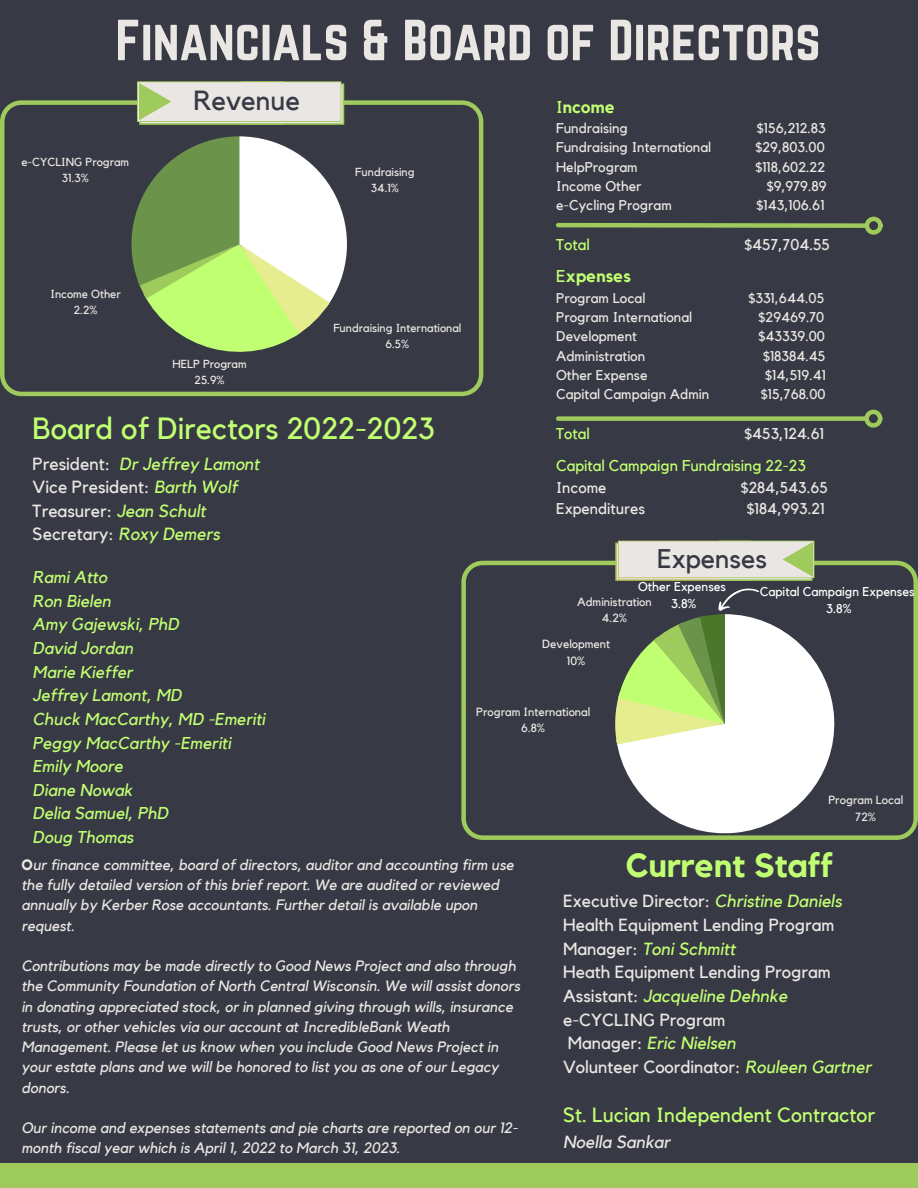
<style>
.page{position:relative;width:918px;height:1188px;background:#373944}
.page>*{position:absolute;margin:0;border:0;box-sizing:border-box;transform-origin:0 0}
.t1{font:50.55px "Norwester";color:#eae6e3}
.t2{font:700 33.3px "Kollektif";color:#c1ff72}
.t3{font:30.6px "Kollektif";color:#c1ff72}
.t4{font:27.6px "Kollektif";color:#373944}
.t5{font:26.85px "Kollektif";color:#373944}
.t6{font:20.55px "Kollektif";color:#c1ff72}
.t7{font:17.55px/23.7px "Kollektif";color:#eae6e3}
.t8{font:italic 17.55px "Kollektif";color:#c1ff72}
.t9{font:italic 17.55px "Kollektif";color:#eae6e3}
.t10{font:italic 17.1px "Kollektif";color:#c1ff72}
.t11{font:700 17.1px "Kollektif";color:#c1ff72}
.t12{font:15.6px "Kollektif";color:#eae6e3}
.t13{font:15.6px "Kollektif";color:#c1ff72}
.t14{font:italic 15px/20.2px "Kollektif";color:#eae6e3}
.t15{font:14.1px "Kollektif";color:#eae6e3}
.t16{font:12.75px "Kollektif";color:#fff}
.t17{font:11.85px "Kollektif";color:#eae6e3}
.t18{font:11.7px "Kollektif";color:#eae6e3}
.s1{font-style:normal;color:#eae6e3}
.s2{font-style:italic;color:#c1ff72}
.s3{font-weight:400}
.s4{font-weight:700;font-style:normal}
</style>
<div class="page">
<svg style="left:0;top:100px;width:483px;height:296px"></svg>
<svg style="left:461px;top:561px;width:457px;height:279px"></svg>
<svg style="left:137px;top:81px;width:207px;height:44px;background:#dcdfcb"></svg>
<div style="left:0;top:1163px;width:918px;height:25px;background:#9fca5c"></div>
<svg style="left:616px;top:614px;width:218px;height:219px;fill:#fff"></svg>
<svg style="left:556px;top:221px;width:310px;height:9px"></svg>
<div style="left:865px;top:217px;width:18px;height:18px;border:4px solid #9fca5c;border-radius:50%"></div>
<div style="left:558px;top:416px;width:306px;height:5px;background:#9fca5c"></div>
<div style="left:864px;top:410px;width:18px;height:18px;border:4px solid #9fca5c;border-radius:50%"></div>
<svg style="left:615px;top:541px;width:199px;height:204px"></svg>
<p class="t1" style="left:115px;top:10px;width:707px">Financials &amp; Board of Directors</p>
<p class="t18" style="left:21px;top:156px;width:109px">e-CYCLING Program</p>
<p class="t18" style="left:62px;top:172px;width:28px">31.3%</p>
<p class="t18" style="left:50px;top:289px;width:72px">Income Other</p>
<p class="t18" style="left:74px;top:305px;width:25px">2.2%</p>
<p class="t4" style="left:193px;top:87px;width:108px">Revenue</p>
<p class="t18" style="left:355px;top:166px;width:61px">Fundraising</p>
<p class="t18" style="left:371px;top:183px;width:30px">34.1%</p>
<p class="t18" style="left:172px;top:358px;width:76px">HELP Program</p>
<p class="t18" style="left:195px;top:375px;width:31px">25.9%</p>
<p class="t18" style="left:333px;top:322px;width:129px">Fundraising International</p>
<p class="t18" style="left:386px;top:339px;width:25px">6.5%</p>
<p class="t3" style="left:33px;top:414px;width:404px">Board of Directors 2022-2023</p>
<p class="t8" style="left:33px;top:455px;width:229px"><span class="s1">President:</span> Dr Jeffrey Lamont</p>
<p class="t7" style="left:33px;top:476px;width:206px">Vice President: <span class="s2">Barth Wolf</span></p>
<p class="t7" style="left:33px;top:500px;width:175px">Treasurer: <span class="s2">Jean Schult</span></p>
<p class="t7" style="left:33px;top:523px;width:189px">Secretary: <span class="s2">Roxy Demers</span></p>
<p class="t10" style="left:33px;top:569px;width:76px">Rami Atto</p>
<p class="t10" style="left:33px;top:593px;width:80px">Ron Bielen</p>
<p class="t10" style="left:33px;top:617px;width:148px">Amy Gajewski, PhD</p>
<p class="t10" style="left:33px;top:640px;width:102px">David Jordan</p>
<p class="t10" style="left:33px;top:664px;width:102px">Marie Kieffer</p>
<p class="t10" style="left:33px;top:688px;width:151px">Jeffrey Lamont, MD</p>
<p class="t10" style="left:33px;top:711px;width:234px">Chuck MacCarthy, MD -Emeriti</p>
<p class="t10" style="left:33px;top:735px;width:200px">Peggy MacCarthy -Emeriti</p>
<p class="t10" style="left:33px;top:758px;width:92px">Emily Moore</p>
<p class="t10" style="left:33px;top:782px;width:101px">Diane Nowak</p>
<p class="t10" style="left:33px;top:806px;width:137px">Delia Samuel, PhD</p>
<p class="t10" style="left:33px;top:829px;width:102px">Doug Thomas</p>
<p class="t11" style="left:556px;top:99px;width:60px"><span class="s3">I</span>ncome</p>
<p class="t15" style="left:556px;top:122px;width:73px">Fundraising</p>
<p class="t15" style="left:757px;top:122px;width:70px">$156,212.83</p>
<p class="t15" style="left:556px;top:141px;width:157px">Fundraising International</p>
<p class="t15" style="left:755px;top:141px;width:71px">$29,803.00</p>
<p class="t15" style="left:556px;top:160px;width:83px">HelpProgram</p>
<p class="t15" style="left:755px;top:160px;width:71px">$118,602.22</p>
<p class="t15" style="left:556px;top:180px;width:87px">Income Other</p>
<p class="t15" style="left:767px;top:180px;width:61px">$9,979.89</p>
<p class="t15" style="left:556px;top:199px;width:117px">e-Cycling Program</p>
<p class="t15" style="left:757px;top:199px;width:70px">$143,106.61</p>
<p class="t13" style="left:556px;top:237px;width:35px">Total</p>
<p class="t12" style="left:745px;top:237px;width:87px">$457,704.55</p>
<p class="t11" style="left:556px;top:269px;width:76px"><span class="s3">E</span>xpenses</p>
<p class="t15" style="left:556px;top:291px;width:91px">Program Local</p>
<p class="t15" style="left:748px;top:291px;width:77px">$331,644.05</p>
<p class="t15" style="left:556px;top:311px;width:138px">Program International</p>
<p class="t15" style="left:759px;top:311px;width:67px">$29469.70</p>
<p class="t15" style="left:556px;top:330px;width:82px">Development</p>
<p class="t15" style="left:759px;top:330px;width:68px">$43339.00</p>
<p class="t15" style="left:556px;top:349px;width:91px">Administration</p>
<p class="t15" style="left:763px;top:349px;width:64px">$18384.45</p>
<p class="t15" style="left:556px;top:369px;width:93px">Other Expense</p>
<p class="t15" style="left:765px;top:369px;width:62px">$14,519.41</p>
<p class="t15" style="left:556px;top:388px;width:155px">Capital Campaign Admin</p>
<p class="t15" style="left:761px;top:388px;width:66px">$15,768.00</p>
<p class="t13" style="left:556px;top:426px;width:35px">Total</p>
<p class="t12" style="left:745px;top:426px;width:81px">$453,124.61</p>
<p class="t13" style="left:556px;top:459px;width:251px">Capital Campaign Fundraising 22-23</p>
<p class="t12" style="left:556px;top:480px;width:52px">Income</p>
<p class="t12" style="left:741px;top:480px;width:88px">$284,543.65</p>
<p class="t12" style="left:556px;top:502px;width:90px">Expenditures</p>
<p class="t12" style="left:747px;top:502px;width:79px">$184,993.21</p>
<p class="t5" style="left:657px;top:546px;width:111px">Expenses</p>
<p class="t16" style="left:638px;top:581px;width:90px">Other Expenses</p>
<p class="t16" style="left:671px;top:598px;width:27px">3.8%</p>
<p class="t17" style="left:577px;top:596px;width:76px">Administration</p>
<p class="t17" style="left:602px;top:613px;width:27px">4.2%</p>
<p class="t17" style="left:542px;top:639px;width:69px">Development</p>
<p class="t17" style="left:567px;top:655px;width:20px">10%</p>
<p class="t17" style="left:476px;top:706px;width:116px">Program International</p>
<p class="t17" style="left:521px;top:723px;width:25px">6.8%</p>
<p class="t16" style="left:760px;top:586px;width:156px">Capital Campaign Expenses</p>
<p class="t16" style="left:826px;top:603px;width:27px">3.8%</p>
<p class="t17" style="left:828px;top:795px;width:76px">Program Local</p>
<p class="t17" style="left:856px;top:811px;width:22px">72%</p>
<p class="t14" style="left:21px;top:855px;width:494px"><span class="s4">O</span>ur finance committee, board of directors, auditor and accounting firm use the fully detailed version of this brief report. We are audited or reviewed annually by Kerber Rose accountants. Further detail is available upon request.</p>
<p class="t14" style="left:21px;top:956px;width:500px">Contributions may be made directly to Good News Project and also through the Community Foundation of North Central Wisconsin. We will assist donors in donating appreciated stock, or in planned giving through wills, insurance trusts, or other vehicles via our account at IncredibleBank Weath Management. Please let us know when you include Good News Project in your estate plans and we will be honored to list you as one of our Legacy donors.</p>
<p class="t14" style="left:21px;top:1118px;width:498px">Our income and expenses statements and pie charts are reported on our 12- month fiscal year which is April 1, 2022 to March 31, 2023.</p>
<p class="t2" style="left:626px;top:850px;width:209px">Current Staff</p>
<p class="t7" style="left:563px;top:890px;width:280px">Executive Director: <span class="s2">Christine Daniels</span></p>
<p class="t7" style="left:563px;top:914px;width:273px">Health Equipment Lending Program<br>Manager: <span class="s2">Toni Schmitt</span></p>
<p class="t7" style="left:563px;top:961px;width:269px">Heath Equipment Lending Program<br>Assistant: <span class="s2">Jacqueline Dehnke</span></p>
<p class="t7" style="left:563px;top:1008px;width:164px">e-CYCLING Program</p>
<p class="t8" style="left:568px;top:1035px;width:170px"><span class="s1">Manager:</span> Eric Nielsen</p>
<p class="t7" style="left:563px;top:1056px;width:310px">Volunteer Coordinator: <span class="s2">Rouleen Gartner</span></p>
<p class="t6" style="left:563px;top:1106px;width:314px">St. Lucian Independent Contractor</p>
<p class="t9" style="left:563px;top:1134px;width:109px">Noella Sankar</p>
</div>
